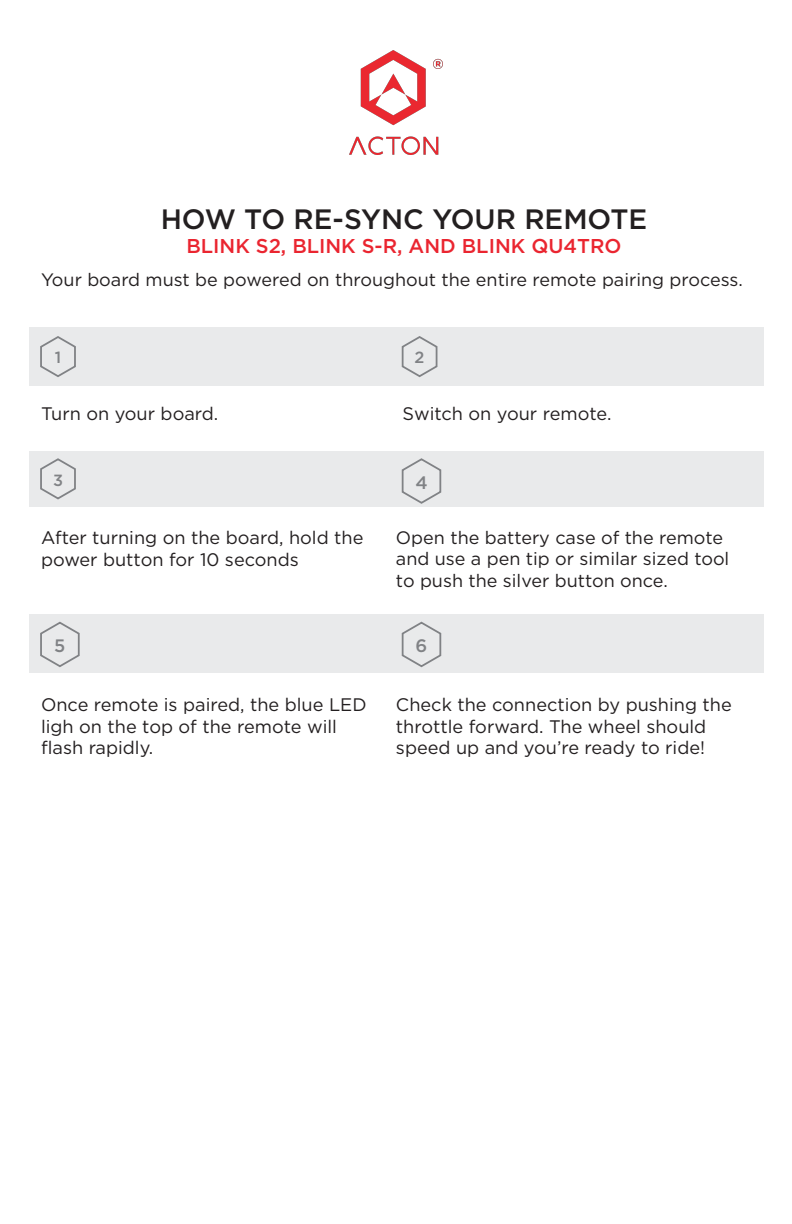
<style>
.page{position:relative;width:792px;height:1224px;background:#fff}
.page>*{position:absolute;margin:0;border:0;box-sizing:border-box;transform-origin:0 0}
.t1{font:500 28px "Gotham";color:#231f20}
.t2{font:500 20px "Gotham";color:#ea2530}
.t3{font:18.2px/21.8px "Gotham";color:#231f20}
.t4{font:18px/21.6px "Gotham";color:#231f20}
.t5{font:500 18px "Gotham";color:#808285}
.t6{font:500 16.2px "Gotham";color:#808285}
</style>
<div class="page">
<img style="left:349px;top:51px;width:94px;height:104px">
<div style="left:29px;top:451px;width:734px;height:56px;background:#e9eaeb"></div>
<div style="left:29px;top:614px;width:734px;height:59px;background:#e9eaeb"></div>
<div style="left:29px;top:327px;width:734px;height:59px;background:#e9eaeb"></div>
<svg style="left:40px;top:336px;width:36px;height:41px"></svg>
<svg style="left:401px;top:336px;width:37px;height:41px"></svg>
<svg style="left:40px;top:458px;width:36px;height:42px"></svg>
<svg style="left:401px;top:458px;width:41px;height:46px"></svg>
<svg style="left:40px;top:621px;width:40px;height:46px"></svg>
<svg style="left:401px;top:621px;width:41px;height:47px"></svg>
<h1 class="t1" style="left:161px;top:201px;width:488px">HOW TO RE-SYNC YOUR REMOTE</h1>
<p class="t2" style="left:186px;top:233px;width:437px">BLINK S2, BLINK S-R, AND BLINK QU4TRO</p>
<p class="t4" style="left:41px;top:269px;width:703px">Your board must be powered on throughout the entire remote pairing process.</p>
<p class="t6" style="left:55px;top:347px;width:8px">1</p>
<p class="t6" style="left:415px;top:347px;width:11px">2</p>
<p class="t3" style="left:41px;top:403px;width:179px">Turn on your board.</p>
<p class="t3" style="left:403px;top:403px;width:210px">Switch on your remote.</p>
<p class="t6" style="left:53px;top:469px;width:12px">3</p>
<p class="t5" style="left:415px;top:471px;width:14px">4</p>
<p class="t3" style="left:41px;top:526px;width:324px">After turning on the board, hold the power button for 10 seconds</p>
<p class="t5" style="left:54px;top:634px;width:13px">5</p>
<p class="t3" style="left:41px;top:693px;width:327px">Once remote is paired, the blue LED ligh on the top of the remote will flash rapidly.</p>
<p class="t4" style="left:396px;top:526px;width:335px">Open the battery case of the remote and use a pen tip or similar sized tool to push the silver button once.</p>
<p class="t5" style="left:416px;top:634px;width:13px">6</p>
<p class="t3" style="left:396px;top:693px;width:337px">Check the connection by pushing the throttle forward. The wheel should speed up and you’re ready to ride!</p>
</div>
